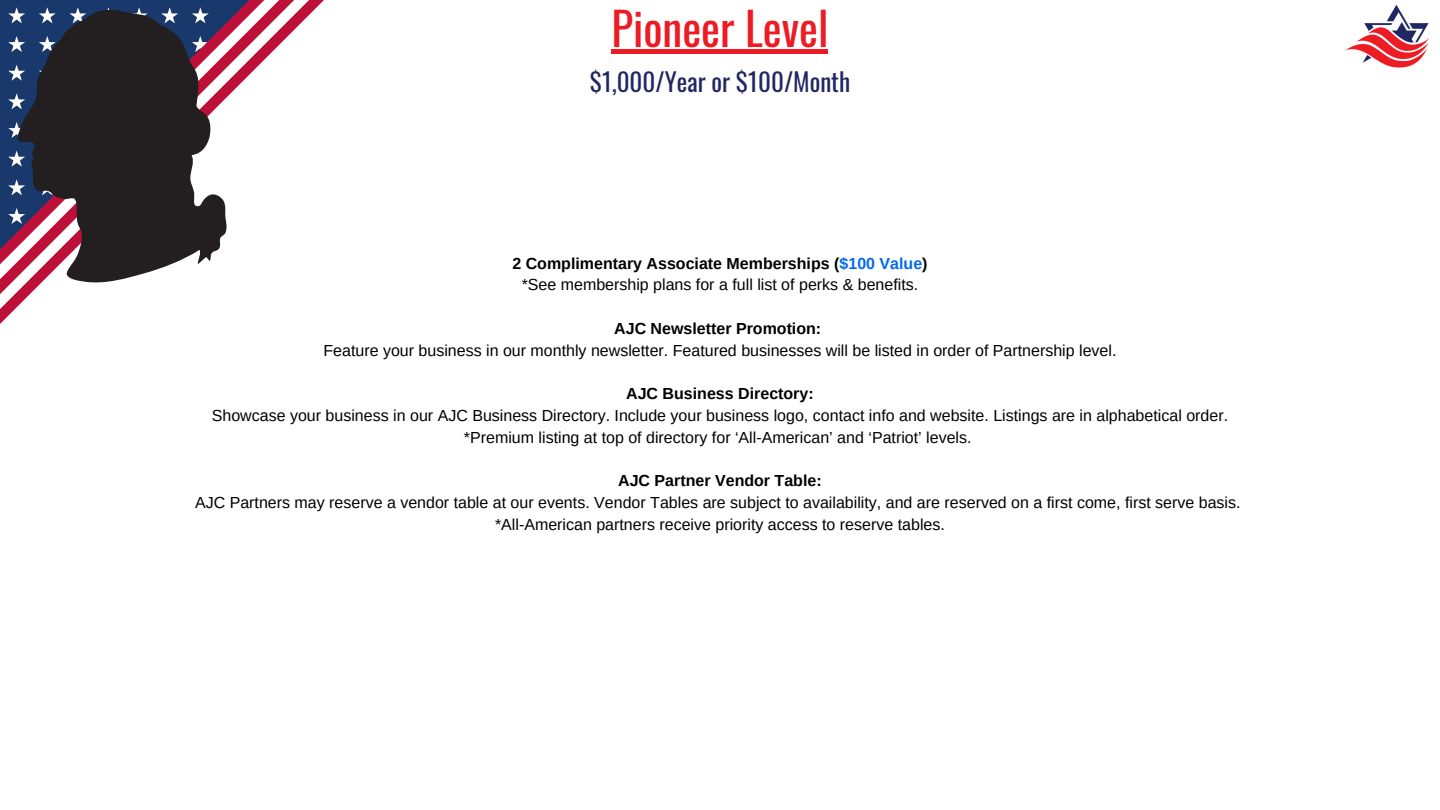
<style>
.page{position:relative;width:1440px;height:810px;background:#fff}
.page>*{position:absolute;margin:0;border:0;box-sizing:border-box;transform-origin:0 0}
.t1{font:45px "Oswald";color:#ec1b24}
.t2{font:25px "Oswald";color:#212762}
.t3{font:16px "Arimo";color:#000}
.t4{font:700 16px "Arimo";color:#000}
.s1{color:#0369f1}
</style>
<div class="page">
<img style="left:1345px;top:4px;width:84px;height:64px">
<svg style="left:0;top:0;width:309px;height:309px"></svg>
<svg style="left:0;top:0;width:294px;height:294px"></svg>
<svg style="left:0;top:0;width:279px;height:279px"></svg>
<svg style="left:0;top:0;width:264px;height:264px"></svg>
<svg style="left:0;top:0;width:249px;height:249px"></svg>
<svg style="left:8px;top:7px;width:17px;height:16px"></svg>
<svg style="left:39px;top:7px;width:17px;height:3px"></svg>
<svg style="left:69px;top:7px;width:17px;height:3px"></svg>
<svg style="left:100px;top:7px;width:17px;height:3px"></svg>
<svg style="left:131px;top:7px;width:17px;height:3px"></svg>
<svg style="left:161px;top:7px;width:17px;height:3px"></svg>
<svg style="left:192px;top:7px;width:17px;height:3px"></svg>
<svg style="left:8px;top:36px;width:7px;height:16px"></svg>
<svg style="left:8px;top:65px;width:7px;height:16px"></svg>
<svg style="left:8px;top:93px;width:7px;height:16px"></svg>
<svg style="left:8px;top:122px;width:7px;height:16px"></svg>
<svg style="left:8px;top:151px;width:7px;height:16px"></svg>
<svg style="left:8px;top:179px;width:7px;height:16px"></svg>
<svg style="left:8px;top:208px;width:7px;height:16px"></svg>
<svg style="left:15px;top:10px;width:213px;height:274px;background:#4e444d"></svg>
<hr style="left:612px;top:50px;width:216px;height:4px;background:#ec1b24">
<p class="t1" style="left:612px;top:-7px;width:218px">Pioneer Level</p>
<h1 class="t2" style="left:590px;top:62px;width:262px">$1,000/Year or $100/Month</h1>
<h2 class="t4" style="left:512px;top:254px;width:417px">2 Complimentary Associate Memberships (<span class="s1">$100 Value</span>)</h2>
<p class="t3" style="left:522px;top:276px;width:398px">*See membership plans for a full list of perks &amp; benefits.</p>
<p class="t4" style="left:614px;top:319px;width:209px">AJC Newsletter Promotion:</p>
<p class="t3" style="left:323px;top:341px;width:795px">Feature your business in our monthly newsletter. Featured businesses will be listed in order of Partnership level.</p>
<p class="t4" style="left:626px;top:385px;width:189px">AJC Business Directory:</p>
<p class="t3" style="left:212px;top:406px;width:1018px">Showcase your business in our AJC Business Directory. Include your business logo, contact info and website. Listings are in alphabetical order.</p>
<p class="t3" style="left:464px;top:428px;width:509px">*Premium listing at top of directory for ‘All-American’ and ‘Patriot’ levels.</p>
<p class="t4" style="left:618px;top:472px;width:205px">AJC Partner Vendor Table:</p>
<p class="t3" style="left:195px;top:493px;width:1047px">AJC Partners may reserve a vendor table at our events. Vendor Tables are subject to availability, and are reserved on a first come, first serve basis.</p>
<p class="t3" style="left:495px;top:515px;width:451px">*All-American partners receive priority access to reserve tables.</p>
</div>
